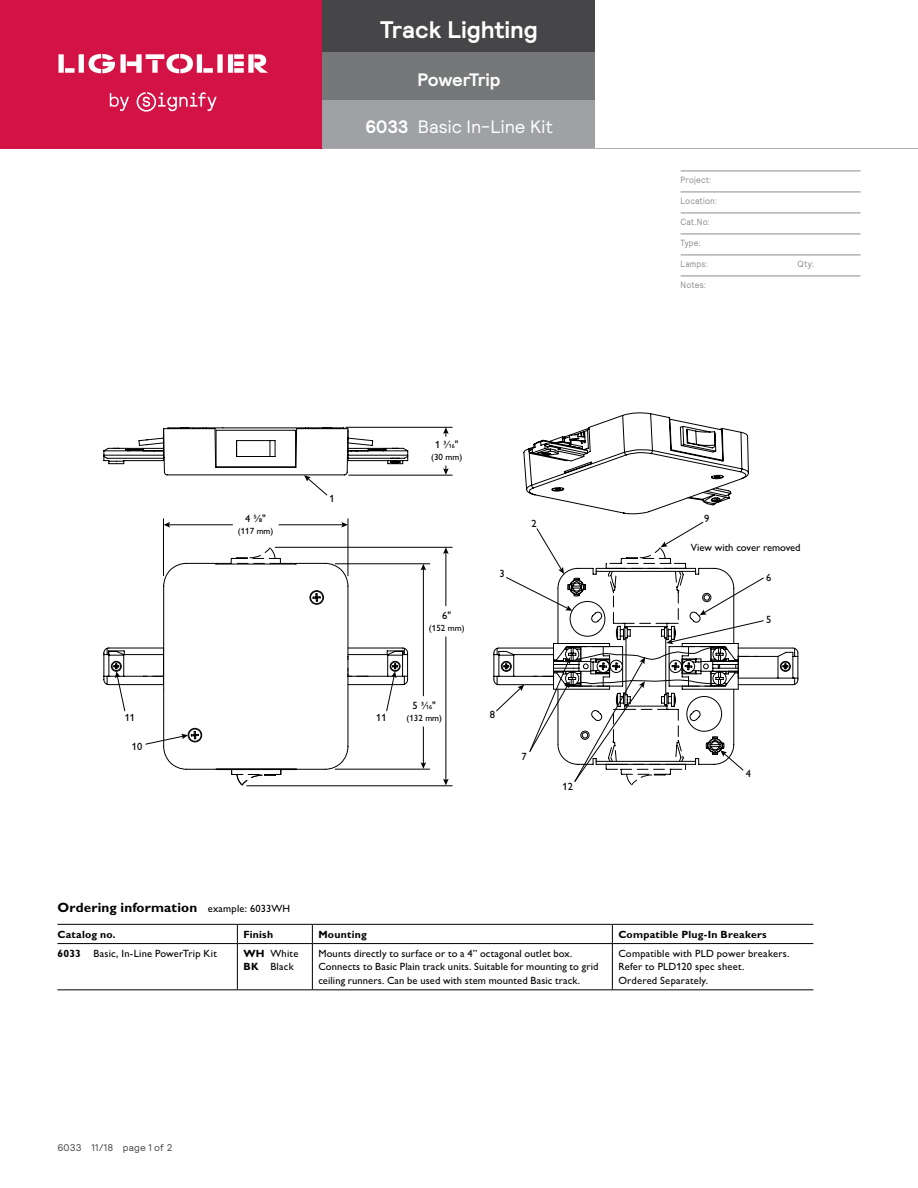
<style>
.page{position:relative;width:918px;height:1188px;background:#fff}
.page>*{position:absolute;margin:0;border:0;box-sizing:border-box;transform-origin:0 0}
.t1{font:700 24px "Relative";color:#fff}
.t2{font:18px "Relative";color:#fff}
.t3{font:700 18px "Relative";letter-spacing:-.005em;color:#fff}
.t4{font:700 13.5px "Gill Sans Alt One";letter-spacing:.015em;color:#000}
.t5{font:10.5px/13.5px "Gill Sans Alt One";letter-spacing:.015em;color:#000}
.t6{font:700 10.5px "Gill Sans Alt One";letter-spacing:.02em;color:#000}
.t7{font:9.75px "Relative";letter-spacing:.01em;color:#464547}
.t8{font:9px "Relative";letter-spacing:.02em;color:#8a8c8e;scale:.9 1}
.t9{font:9px "Gill Sans Alt One";color:#000}
.s1{font-weight:700}
.s2{font-size:6.15px}
.s3{font-weight:400;font-size:10.5px}
</style>
<div class="page">
<hr style="left:681px;top:171px;width:180px;height:1px;background:#8a8c8e">
<hr style="left:681px;top:192px;width:180px;height:1px;background:#8a8c8e">
<hr style="left:681px;top:213px;width:180px;height:1px;background:#8a8c8e">
<hr style="left:681px;top:234px;width:180px;height:1px;background:#8a8c8e">
<hr style="left:681px;top:255px;width:180px;height:1px;background:#8a8c8e">
<hr style="left:681px;top:276px;width:180px;height:1px;background:#8a8c8e">
<div style="left:0;top:0;width:322px;height:148px;background:#d31245"></div>
<div style="left:322px;top:0;width:274px;height:52px;background:#464547"></div>
<div style="left:322px;top:52px;width:274px;height:48px;background:#757779"></div>
<div style="left:322px;top:100px;width:274px;height:48px;background:#9fa1a4"></div>
<hr style="left:322px;top:148px;width:274px;height:1px;background:#abadb0">
<hr style="left:596px;top:148px;width:322px;height:1px;background:#abadb0">
<hr style="left:0;top:148px;width:322px;height:1px;background:#d31245">
<svg style="left:58px;top:54px;width:210px;height:19px"></svg>
<svg style="left:110px;top:92px;width:107px;height:20px"></svg>
<svg style="left:104px;top:563px;width:245px;height:207px"></svg>
<svg style="left:111px;top:482px;width:217px;height:260px"></svg>
<hr style="left:349px;top:475px;width:103px;height:1px;background:#000">
<hr style="left:346px;top:427px;width:106px;height:1px;background:#000">
<svg style="left:115px;top:671px;width:11px;height:41px"></svg>
<svg style="left:145px;top:734px;width:43px;height:11px"></svg>
<svg style="left:443px;top:427px;width:6px;height:10px"></svg>
<svg style="left:443px;top:466px;width:6px;height:9px"></svg>
<hr style="left:163px;top:519px;width:1px;height:57px;background:#000">
<hr style="left:279px;top:524px;width:64px;height:1px;background:#000">
<svg style="left:341px;top:522px;width:6px;height:6px"></svg>
<hr style="left:168px;top:524px;width:65px;height:1px;background:#000">
<svg style="left:164px;top:522px;width:6px;height:6px"></svg>
<svg style="left:104px;top:427px;width:305px;height:55px"></svg>
<svg style="left:523px;top:413px;width:226px;height:80px"></svg>
<svg style="left:528px;top:428px;width:204px;height:74px"></svg>
<svg style="left:347px;top:498px;width:373px;height:187px"></svg>
<svg style="left:348px;top:668px;width:20px;height:9px"></svg>
<svg style="left:386px;top:661px;width:14px;height:51px"></svg>
<hr style="left:335px;top:563px;width:95px;height:1px;background:#000">
<hr style="left:275px;top:547px;width:177px;height:1px;background:#000">
<hr style="left:247px;top:785px;width:205px;height:1px;background:#000">
<hr style="left:335px;top:769px;width:95px;height:1px;background:#000">
<hr style="left:423px;top:568px;width:1px;height:128px;background:#000">
<svg style="left:421px;top:564px;width:5px;height:6px"></svg>
<hr style="left:446px;top:552px;width:1px;height:54px;background:#000">
<svg style="left:443px;top:547px;width:6px;height:7px"></svg>
<hr style="left:423px;top:727px;width:1px;height:37px;background:#000">
<svg style="left:421px;top:762px;width:5px;height:7px"></svg>
<hr style="left:446px;top:637px;width:1px;height:144px;background:#000">
<svg style="left:443px;top:779px;width:6px;height:6px"></svg>
<svg style="left:215px;top:768px;width:83px;height:18px"></svg>
<svg style="left:493px;top:521px;width:306px;height:265px"></svg>
<svg style="left:237px;top:925px;width:1px;height:18px"></svg>
<svg style="left:312px;top:925px;width:1px;height:18px"></svg>
<svg style="left:612px;top:925px;width:1px;height:18px"></svg>
<hr style="left:237px;top:944px;width:1px;height:45px;background:#000">
<hr style="left:312px;top:944px;width:1px;height:45px;background:#000">
<hr style="left:612px;top:944px;width:1px;height:45px;background:#000">
<hr style="left:57px;top:989px;width:180px;height:1px;background:#000">
<hr style="left:612px;top:989px;width:201px;height:1px;background:#000">
<hr style="left:237px;top:989px;width:75px;height:1px;background:#000">
<hr style="left:312px;top:989px;width:300px;height:1px;background:#000">
<hr style="left:57px;top:924px;width:180px;height:1px;background:#000">
<hr style="left:237px;top:924px;width:75px;height:1px;background:#000">
<hr style="left:312px;top:924px;width:300px;height:1px;background:#000">
<hr style="left:612px;top:924px;width:201px;height:1px;background:#000">
<hr style="left:57px;top:943px;width:180px;height:1px;background:#000">
<hr style="left:237px;top:943px;width:75px;height:1px;background:#000">
<hr style="left:312px;top:943px;width:300px;height:1px;background:#000">
<hr style="left:612px;top:943px;width:201px;height:1px;background:#000">
<h1 class="t1" style="left:380px;top:14px;width:159px">Track Lighting</h1>
<h2 class="t3" style="left:417px;top:67px;width:85px">PowerTrip</h2>
<h2 class="t2" style="left:365px;top:115px;width:189px"><span class="s1">6033</span> Basic In-Line Kit</h2>
<p class="t5" style="left:125px;top:710px;width:12px">11</p>
<p class="t5" style="left:132px;top:739px;width:12px">10</p>
<p class="t5" style="left:245px;top:511px;width:22px">4 ⅝"</p>
<p class="t9" style="left:238px;top:525px;width:37px">(117 mm)</p>
<p class="t5" style="left:330px;top:492px;width:7px">1</p>
<p class="t5" style="left:435px;top:438px;width:25px">1 ³⁄<span class="s2">16</span>"</p>
<p class="t9" style="left:431px;top:451px;width:33px">(30 mm)</p>
<p class="t5" style="left:442px;top:609px;width:10px">6"</p>
<p class="t9" style="left:429px;top:622px;width:37px">(152 mm)</p>
<p class="t5" style="left:500px;top:567px;width:7px">3</p>
<p class="t5" style="left:532px;top:516px;width:7px">2</p>
<p class="t5" style="left:376px;top:710px;width:12px">11</p>
<p class="t5" style="left:413px;top:699px;width:25px">5 ³⁄<span class="s2">16</span>"</p>
<p class="t9" style="left:406px;top:712px;width:37px">(132 mm)</p>
<p class="t5" style="left:490px;top:708px;width:7px">8</p>
<p class="t5" style="left:522px;top:750px;width:7px">7</p>
<p class="t5" style="left:562px;top:780px;width:12px">12</p>
<p class="t8" style="left:681px;top:174px;width:36px">Project:</p>
<p class="t8" style="left:681px;top:195px;width:42px">Location:</p>
<p class="t8" style="left:681px;top:216px;width:34px">Cat.No:</p>
<p class="t8" style="left:681px;top:237px;width:24px">Type:</p>
<p class="t8" style="left:681px;top:258px;width:32px">Lamps:</p>
<p class="t8" style="left:798px;top:258px;width:20px">Qty:</p>
<p class="t8" style="left:681px;top:279px;width:30px">Notes:</p>
<p class="t5" style="left:704px;top:511px;width:7px">9</p>
<p class="t5" style="left:691px;top:541px;width:111px">View with cover removed</p>
<p class="t5" style="left:766px;top:570px;width:7px">6</p>
<p class="t5" style="left:766px;top:613px;width:7px">5</p>
<p class="t5" style="left:746px;top:767px;width:7px">4</p>
<p class="t4" style="left:57px;top:899px;width:234px">Ordering information <span class="s3">example: 6033WH</span></p>
<p class="t6" style="left:57px;top:927px;width:60px">Catalog no.</p>
<p class="t6" style="left:243px;top:927px;width:31px">Finish</p>
<p class="t6" style="left:318px;top:927px;width:50px">Mounting</p>
<p class="t6" style="left:618px;top:927px;width:150px">Compatible Plug-In Breakers</p>
<p class="t5" style="left:57px;top:946px;width:161px"><span class="s1">6033</span> Basic, In-Line PowerTrip Kit</p>
<p class="t5" style="left:243px;top:946px;width:57px"><span class="s1">WH</span> White<br><span class="s1">BK</span> Black</p>
<p class="t5" style="left:318px;top:946px;width:282px">Mounts directly to surface or to a 4” octagonal outlet box.<br>Connects to Basic Plain track units. Suitable for mounting to grid ceiling runners. Can be used with stem mounted Basic track.</p>
<p class="t5" style="left:618px;top:946px;width:173px">Compatible with PLD power breakers.<br>Refer to PLD120 spec sheet.<br>Ordered Separately.</p>
<p class="t7" style="left:57px;top:1141px;width:117px">6033 11/18 page 1 of 2</p>
</div>
